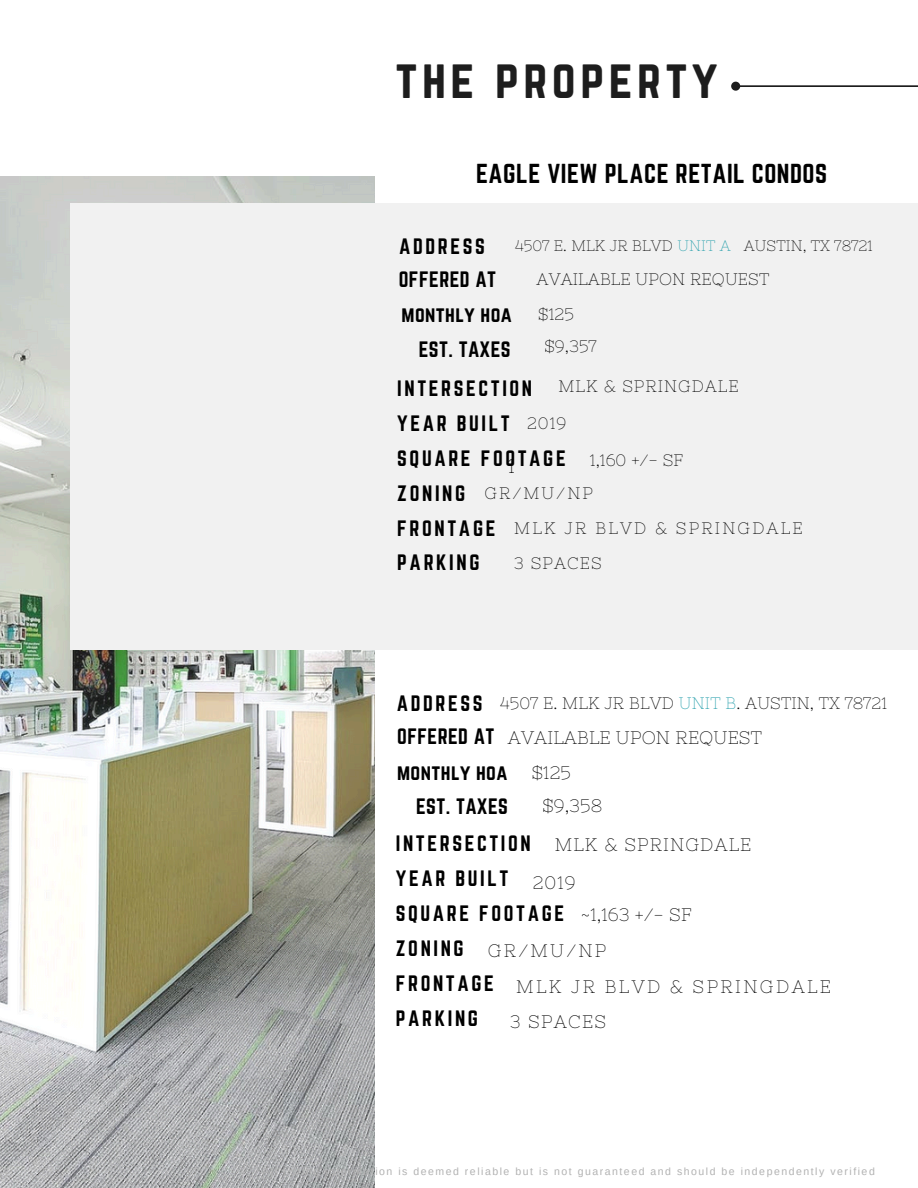
<style>
.page{position:relative;width:918px;height:1188px;background:#fff}
.page>*{position:absolute;margin:0;border:0;box-sizing:border-box;transform-origin:0 0}
.t1{font:48px "Norwester";letter-spacing:.09em;color:#1d1d1d}
.t2{font:24px "Norwester";letter-spacing:.02em;color:#000}
.t3{font:20.1px "Nixie One";color:#000}
.t4{font:19.5px/34.8px "Norwester";letter-spacing:.135em;color:#000}
.t5{font:19.5px "Norwester";letter-spacing:.02em;color:#000}
.t6{font:18px "Nixie One";letter-spacing:.06em;color:#000}
.t7{font:18px "Nixie One";letter-spacing:.135em;color:#000}
.t8{font:18px "Nixie One";letter-spacing:.01em;color:#000}
.t9{font:16.5px "Nixie One";letter-spacing:.01em;color:#000}
.t10{font:16.5px "Nixie One";letter-spacing:.135em;color:#000}
.t11{font:16.5px "Nixie One";letter-spacing:.06em;color:#000}
.t12{font:15px "Nixie One";letter-spacing:.01em;color:#000}
.t13{font:10.5px "Arimo";letter-spacing:.145em;color:#b2b2b2}
.s1{color:#1f9ca9}
</style>
<div class="page">
<img style="left:0;top:176px;width:374px;height:1012px">
<div style="left:70px;top:203px;width:848px;height:447px;background:#f1f1f1"></div>
<svg style="left:731px;top:82px;width:9px;height:9px"></svg>
<h2 class="t1" style="left:396px;top:50px;width:323px">the property</h2>
<h5 class="t2" style="left:476px;top:159px;width:352px">EAGLE VIEW PLACE RETAIL CONDOS</h5>
<h5 class="t4" style="left:399px;top:228px;width:87px">ADDRESS</h5>
<h5 class="t12" style="left:515px;top:238px;width:359px">4507 E. MLK JR BLVD <span class="s1">UNIT A</span> AUSTIN, TX 78721</h5>
<h3 class="t5" style="left:399px;top:267px;width:99px">OFFERED AT</h3>
<p class="t9" style="left:537px;top:269px;width:234px">AVAILABLE UPON REQUEST</p>
<p class="t5" style="left:402px;top:303px;width:112px">monthly hoa</p>
<h5 class="t9" style="left:538px;top:305px;width:37px">$125</h5>
<h3 class="t5" style="left:419px;top:337px;width:93px">EST. TAXES</h3>
<h3 class="t9" style="left:545px;top:337px;width:53px">$9,357</h3>
<p class="t4" style="left:397px;top:371px;width:170px">INTERSECTION<br>YEAR BUILT<br>SQUARE FOOTAGE<br>ZONING<br>FRONTAGE<br>PARKING</p>
<h5 class="t11" style="left:558px;top:377px;width:182px">MLK &amp; SPRINGDALE</h5>
<h3 class="t9" style="left:527px;top:414px;width:41px">2019</h3>
<h4 class="t9" style="left:590px;top:451px;width:95px">1,160 +/- SF</h4>
<h5 class="t3" style="left:508px;top:454px;width:8px">1</h5>
<h3 class="t9" style="left:484px;top:484px;width:110px">GR/MU/NP</h3>
<h5 class="t10" style="left:514px;top:519px;width:290px">MLK JR BLVD &amp; SPRINGDALE</h5>
<h3 class="t9" style="left:514px;top:554px;width:90px">3 SPACES</h3>
<h3 class="t4" style="left:397px;top:686px;width:87px">ADDRESS</h3>
<h3 class="t9" style="left:500px;top:694px;width:388px">4507 E. MLK JR BLVD <span class="s1">UNIT B</span>. AUSTIN, TX 78721</h3>
<h4 class="t5" style="left:397px;top:725px;width:99px">OFFERED AT</h4>
<h3 class="t8" style="left:508px;top:728px;width:255px">AVAILABLE UPON REQUEST</h3>
<h3 class="t5" style="left:397px;top:760px;width:112px">monthly hoa</h3>
<h3 class="t6" style="left:532px;top:762px;width:40px">$125</h3>
<h3 class="t5" style="left:416px;top:794px;width:93px">EST. TAXES</h3>
<h3 class="t6" style="left:542px;top:795px;width:61px">$9,358</h3>
<h5 class="t4" style="left:396px;top:826px;width:170px">INTERSECTION<br>YEAR BUILT<br>SQUARE FOOTAGE<br>ZONING<br>FRONTAGE<br>PARKING</h5>
<h3 class="t6" style="left:555px;top:835px;width:198px">MLK &amp; SPRINGDALE</h3>
<h5 class="t6" style="left:533px;top:872px;width:44px">2019</h5>
<h5 class="t6" style="left:581px;top:904px;width:112px">~1,163 +/- SF</h5>
<h3 class="t6" style="left:488px;top:941px;width:120px">GR/MU/NP</h3>
<h3 class="t7" style="left:516px;top:976px;width:316px">MLK JR BLVD &amp; SPRINGDALE</h3>
<h3 class="t6" style="left:510px;top:1011px;width:98px">3 SPACES</h3>
<h5 class="t13" style="left:263px;top:1166px;width:614px">All listing information is deemed reliable but is not guaranteed and should be independently verified</h5>
</div>
